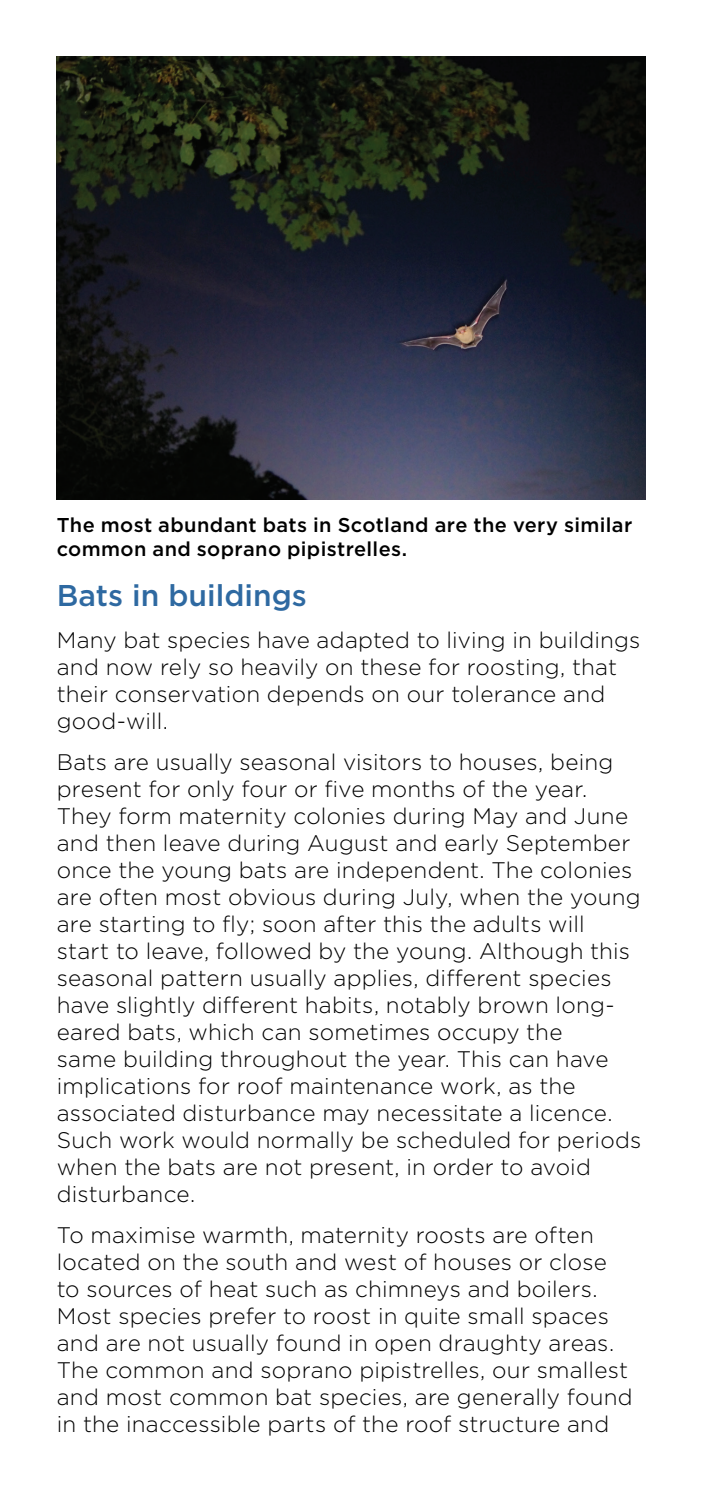
<style>
.page{position:relative;width:702px;height:1489px;background:#fff}
.page>*{position:absolute;margin:0;border:0;box-sizing:border-box;transform-origin:0 0}
.Heading{font:500 30px "Gotham";color:#2e69a1}
.Body_text{font:300 22.5px/27px "Gotham";letter-spacing:.01em;color:#000}
.t1{font:500 20px/24px "Gotham";letter-spacing:.02em;color:#000}
</style>
<div class="page">
<img style="left:57px;top:57px;width:588px;height:442px">
<p class="t1" style="left:57px;top:513px;width:577px">The most abundant bats in Scotland are the very similar common and soprano pipistrelles.</p>
<h2 class="Heading" style="left:57px;top:576px;width:252px">Bats in buildings</h2>
<p class="Body_text" style="left:57px;top:625px;width:585px">Many bat species have adapted to living in buildings and now rely so heavily on these for roosting, that their conservation depends on our tolerance and good-will.</p>
<p class="Body_text" style="left:57px;top:747px;width:586px">Bats are usually seasonal visitors to houses, being present for only four or five months of the year.<br>They form maternity colonies during May and June and then leave during August and early September once the young bats are independent. The colonies are often most obvious during July, when the young are starting to fly; soon after this the adults will start to leave, followed by the young. Although this seasonal pattern usually applies, different species have slightly different habits, notably brown long&shy;eared bats, which can sometimes occupy the<br>same building throughout the year. This can have implications for roof maintenance work, as the associated disturbance may necessitate a licence.<br>Such work would normally be scheduled for periods when the bats are not present, in order to avoid disturbance.</p>
<p class="Body_text" style="left:57px;top:1220px;width:577px">To maximise warmth, maternity roosts are often located on the south and west of houses or close to sources of heat such as chimneys and boilers.<br>Most species prefer to roost in quite small spaces and are not usually found in open draughty areas.<br>The common and soprano pipistrelles, our smallest and most common bat species, are generally found in the inaccessible parts of the roof structure and</p>
</div>
